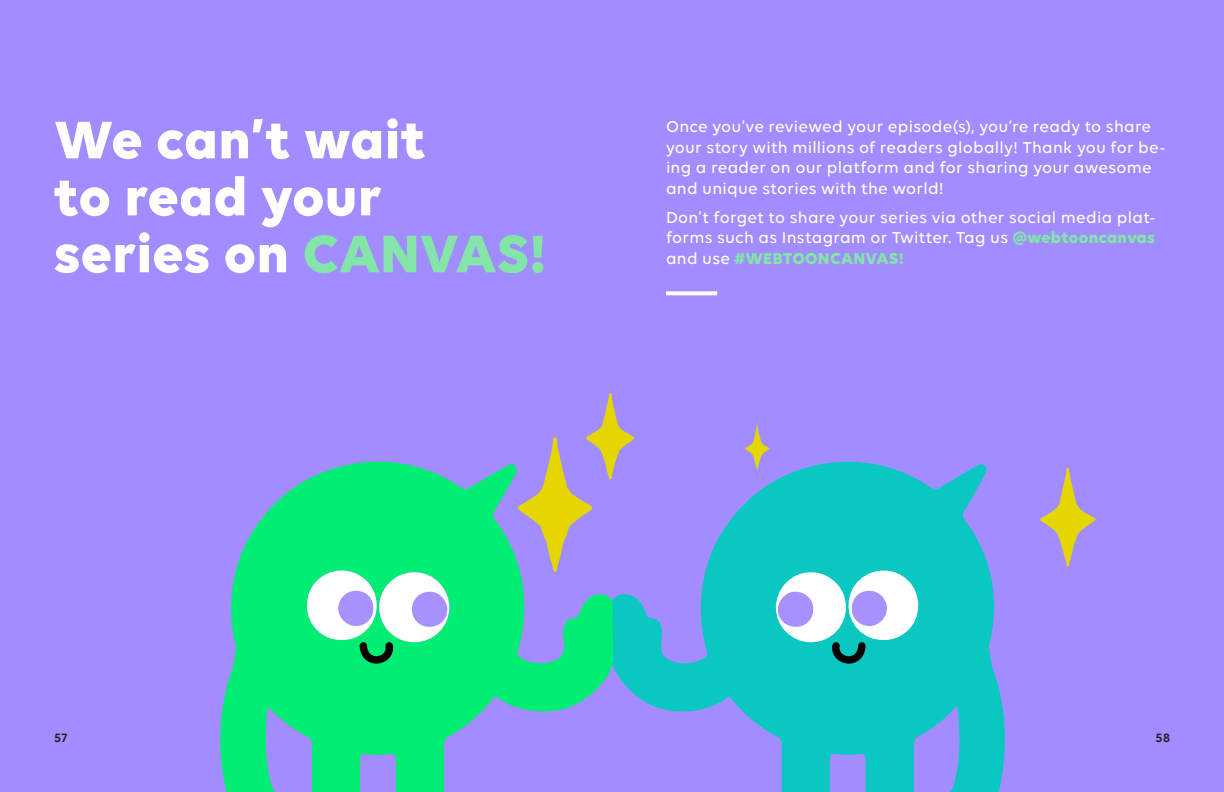
<style>
.page{position:relative;width:1224px;height:792px;background:#a18dff}
.page>*{position:absolute;margin:0;border:0;box-sizing:border-box;transform-origin:0 0}
.Medium_Title{font:700 57px/57px "Volte";letter-spacing:.005em;color:#fff}
.t1{font:500 17px/20.4px "Volte";letter-spacing:.015em;color:#fff}
.t2{font:600 13px "Volte";color:#231f20}
.s1{color:#83e5a8}
.s2{font-weight:700;color:#83e5a8}
</style>
<div class="page">
<svg style="left:1040px;top:468px;width:56px;height:98px"></svg>
<svg style="left:524px;top:393px;width:111px;height:179px"></svg>
<svg style="left:745px;top:426px;width:25px;height:35px"></svg>
<svg style="left:994px;top:672px;width:11px;height:120px"></svg>
<svg style="left:701px;top:461px;width:293px;height:331px;fill:#0ac7c2"></svg>
<svg style="left:776px;top:570px;width:142px;height:94px;background:#89d1df"></svg>
<svg style="left:220px;top:676px;width:10px;height:116px"></svg>
<svg style="left:230px;top:461px;width:294px;height:331px;fill:#00ed73"></svg>
<svg style="left:472px;top:593px;width:281px;height:120px"></svg>
<svg style="left:307px;top:570px;width:142px;height:94px;background:#86e0c0"></svg>
<svg style="left:666px;top:291px;width:51px;height:4px"></svg>
<p class="Medium_Title" style="left:54px;top:109px;width:494px">We can’t wait<br>to read your series on <span class="s1">CANVAS!</span></p>
<p class="t1" style="left:666px;top:116px;width:501px">Once you’ve reviewed your episode(s), you’re ready to share your story with millions of readers globally! Thank you for be&shy;ing a reader on our platform and for sharing your awesome and unique stories with the world!</p>
<p class="t1" style="left:666px;top:207px;width:491px;text-align:justify">Don’t forget to share your series via other social media plat&shy;forms such as Instagram or Twitter. Tag us <span class="s2">@webtooncanvas </span>and use <span class="s2">#WEBTOONCANVAS!</span></p>
<p class="t2" style="left:54px;top:731px;width:15px">57</p>
<p class="t2" style="left:1156px;top:731px;width:16px">58</p>
</div>
